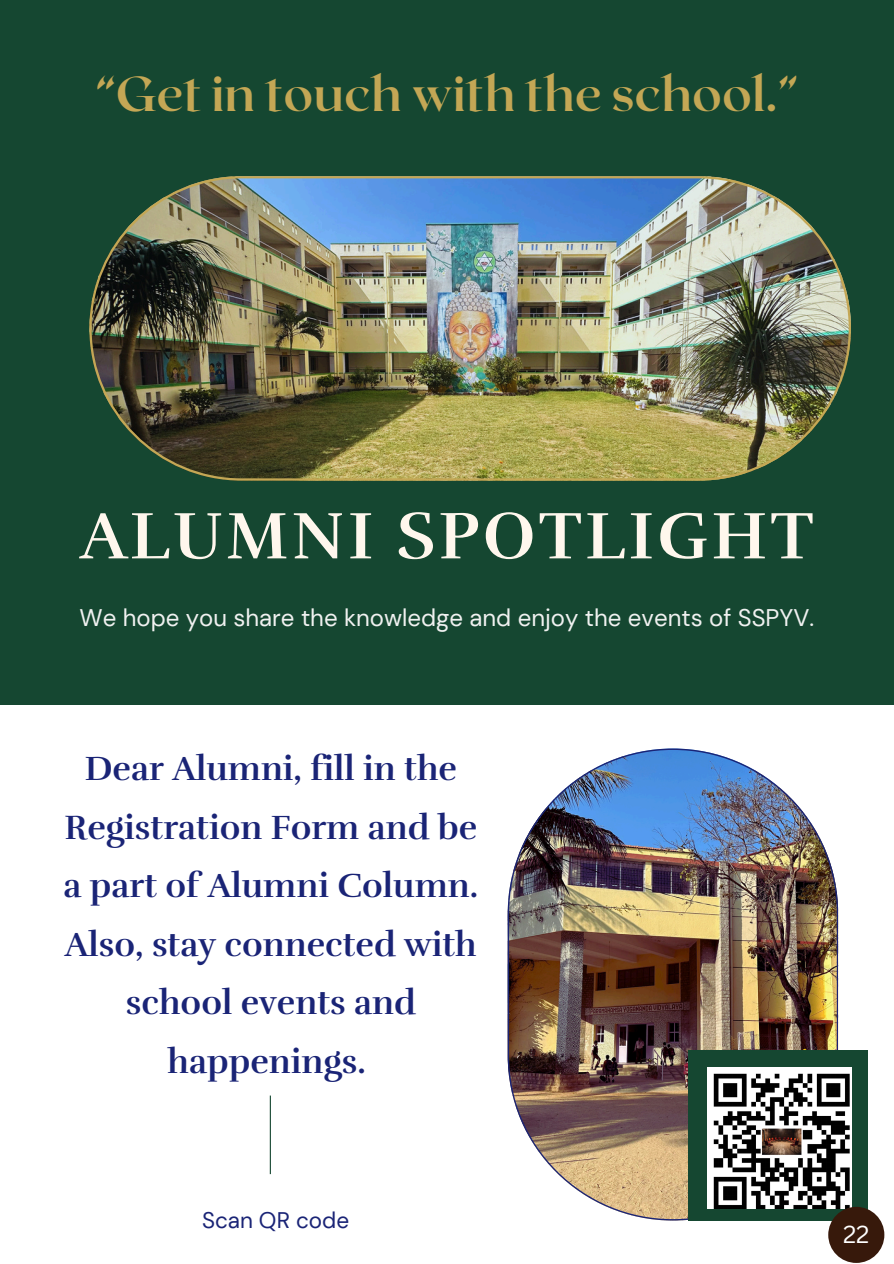
<style>
.page{position:relative;width:894px;height:1264px;background:#fff}
.page>*{position:absolute;margin:0;border:0;box-sizing:border-box;transform-origin:0 0}
.t1{font:700 67.5px "Rufina";letter-spacing:.05em;color:#fff7ed}
.t2{font:700 48.75px "Roxborough CF";color:#c4a755}
.t3{font:700 34.5px/58.5px "Rufina";color:#1a2476;text-align:center}
.t4{font:24px "DM Sans";color:#f0f1f0}
.t5{font:24px "Canva Sans";color:#fff}
.t6{font:22.5px "DM Sans";color:#1a2476}
</style>
<div class="page">
<div style="left:0;top:0;width:893px;height:1263px;background:#154731"></div>
<div style="left:0;top:705px;width:893px;height:558px;background:#fff"></div>
<img style="left:507px;top:748px;width:331px;height:472px">
<hr style="left:270px;top:1095px;width:1px;height:79px;background:#154731">
<img style="left:89px;top:176px;width:761px;height:304px">
<div style="left:688px;top:1049px;width:179px;height:171px;background:#154731"></div>
<img style="left:707px;top:1067px;width:143px;height:140px">
<div style="left:828px;top:1206px;width:56px;height:56px;background:#37190b;border-radius:50%"></div>
<p class="t2" style="left:96px;top:62px;width:703px">“Get in touch with the school.”</p>
<p class="t1" style="left:80px;top:494px;width:734px">ALUMNI SPOTLIGHT</p>
<p class="t4" style="left:79px;top:602px;width:735px">We hope you share the knowledge and enjoy the events of SSPYV.</p>
<p class="t3" style="left:64px;top:739px;width:416px">Dear Alumni, fill in the<br>Registration Form and be a part of Alumni Column.<br>Also, stay connected with school events and happenings.</p>
<h3 class="t6" style="left:202px;top:1205px;width:148px">Scan QR code</h3>
<p class="t5" style="left:842px;top:1217px;width:28px">22</p>
</div>
